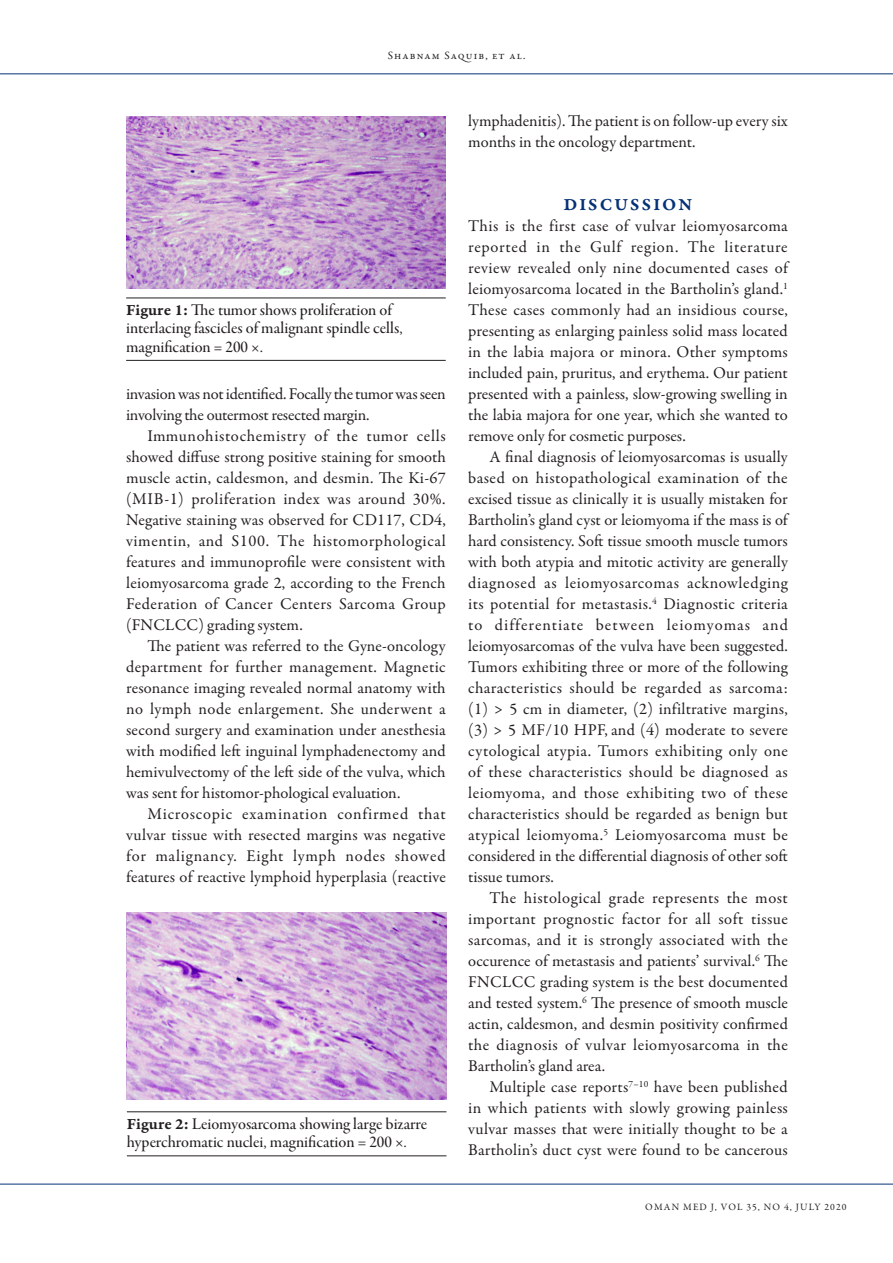
<style>
.page{position:relative;width:893px;height:1263px;background:#fff}
.page>*{position:absolute;margin:0;border:0;box-sizing:border-box;transform-origin:0 0}
.Heading-1{font:18px "Garamond Premr Pro Smbd Capt";letter-spacing:.115em;color:#053276}
.Paragraph_indent{font:16.5px/21px "Garamond Premr Pro";letter-spacing:.01em;color:#231f20;text-align:justify}
.Paragraph_No-Indent{font:16.5px/21px "Garamond Premr Pro";color:#231f20;text-align:justify}
.Figure-Caption{font:16.5px/18.3px "Garamond Premr Pro Med Subh";color:#231f20}
.Paragraph_indent-2{font:16.5px/21px "Garamond Premr Pro";letter-spacing:-.02em;color:#231f20}
.t1{font:11.25px "Garamond Premr Pro";letter-spacing:.1em;color:#231f20}
.t2{font:9.75px "Garamond Premr Pro";letter-spacing:.105em;color:#231f20}
.s1{font-family:"Garamond Premr Pro Smbd Capt"}
</style>
<div class="page">
<hr style="left:0;top:1184px;width:893px;height:1px;background:#053276">
<hr style="left:0;top:74px;width:893px;height:1px;background:#053276">
<hr style="left:126px;top:298px;width:320px;height:1px;background:#231f20">
<hr style="left:126px;top:360px;width:320px;height:1px;background:#231f20">
<img style="left:126px;top:116px;width:320px;height:172px">
<hr style="left:127px;top:1111px;width:319px;height:1px;background:#231f20">
<hr style="left:127px;top:1155px;width:319px;height:1px;background:#231f20">
<img style="left:127px;top:912px;width:319px;height:187px">
<p class="t1" style="left:388px;top:49px;width:139px">Shabnam Saquib, et al.</p>
<p class="Figure-Caption" style="left:126px;top:302px;width:278px"><span class="s1">Figure 1:</span> The tumor shows proliferation of interlacing fascicles of malignant spindle cells, magnification = 200 ×.</p>
<p class="Paragraph_indent-2" style="left:126px;top:384px;width:321px">invasion was not identified. Focally the tumor was seen involving the outermost resected margin.</p>
<p class="Paragraph_indent" style="left:126px;top:426px;width:321px;text-indent:21px">Immunohistochemistry of the tumor cells showed diffuse strong positive staining for smooth muscle actin, caldesmon, and desmin. The Ki-67 (MIB-1) proliferation index was around 30%.<br>Negative staining was observed for CD117, CD4, vimentin, and S100. The histomorphological features and immunoprofile were consistent with leiomyosarcoma grade 2, according to the French Federation of Cancer Centers Sarcoma Group (FNCLCC) grading system.</p>
<p class="Paragraph_indent" style="left:126px;top:636px;width:321px;text-indent:21px">The patient was referred to the Gyne-oncology department for further management. Magnetic resonance imaging revealed normal anatomy with no lymph node enlargement. She underwent a second surgery and examination under anesthesia with modified left inguinal lymphadenectomy and hemivulvectomy of the left side of the vulva, which was sent for histomor-phological evaluation.</p>
<p class="Paragraph_indent" style="left:126px;top:804px;width:321px;text-indent:21px">Microscopic examination confirmed that vulvar tissue with resected margins was negative for malignancy. Eight lymph nodes showed features of reactive lymphoid hyperplasia (reactive</p>
<p class="Figure-Caption" style="left:127px;top:1115px;width:302px"><span class="s1">Figure 2:</span> Leiomyosarcoma showing large bizarre hyperchromatic nuclei, magnification = 200 ×.</p>
<p class="Paragraph_indent" style="left:468px;top:111px;width:321px">lymphadenitis). The patient is on follow-up every six months in the oncology department.</p>
<p class="Heading-1" style="left:564px;top:194px;width:130px">DISCUSSION</p>
<p class="Paragraph_No-Indent" style="left:468px;top:216px;width:321px">This is the first case of vulvar leiomyosarcoma reported in the Gulf region. The literature review revealed only nine documented cases of leiomyosarcoma located in the Bartholin’s gland.<sup>1<br></sup>These cases commonly had an insidious course, presenting as enlarging painless solid mass located in the labia majora or minora. Other symptoms included pain, pruritus, and erythema. Our patient presented with a painless, slow-growing swelling in the labia majora for one year, which she wanted to remove only for cosmetic purposes.</p>
<p class="Paragraph_indent" style="left:468px;top:447px;width:321px;text-indent:21px">A final diagnosis of leiomyosarcomas is usually based on histopathological examination of the excised tissue as clinically it is usually mistaken for Bartholin’s gland cyst or leiomyoma if the mass is of hard consistency. Soft tissue smooth muscle tumors with both atypia and mitotic activity are generally diagnosed as leiomyosarcomas acknowledging its potential for metastasis.<sup>4</sup> Diagnostic criteria to differentiate between leiomyomas and leiomyosarcomas of the vulva have been suggested.<br>Tumors exhibiting three or more of the following characteristics should be regarded as sarcoma: (1) &gt; 5 cm in diameter, (2) infiltrative margins, (3) &gt; 5 MF/10 HPF, and (4) moderate to severe cytological atypia. Tumors exhibiting only one of these characteristics should be diagnosed as leiomyoma, and those exhibiting two of these characteristics should be regarded as benign but atypical leiomyoma.<sup>5</sup> Leiomyosarcoma must be considered in the differential diagnosis of other soft tissue tumors.</p>
<p class="Paragraph_indent" style="left:468px;top:888px;width:321px;text-indent:21px">The histological grade represents the most important prognostic factor for all soft tissue sarcomas, and it is strongly associated with the occurence of metastasis and patients’ survival.<sup>6</sup> The FNCLCC grading system is the best documented and tested system.<sup>6</sup> The presence of smooth muscle actin, caldesmon, and desmin positivity confirmed the diagnosis of vulvar leiomyosarcoma in the Bartholin’s gland area.</p>
<p class="Paragraph_indent" style="left:468px;top:1077px;width:321px;text-indent:21px">Multiple case reports<sup>7–10</sup> have been published in which patients with slowly growing painless vulvar masses that were initially thought to be a Bartholin’s duct cyst were found to be cancerous</p>
<p class="t2" style="left:645px;top:1201px;width:19px">Oman</p>
<p class="t2" style="left:683px;top:1201px;width:46px">med J, vol</p>
<p class="t2" style="left:746px;top:1201px;width:27px">35, no</p>
<p class="t2" style="left:784px;top:1201px;width:64px">4, July 2020</p>
</div>
